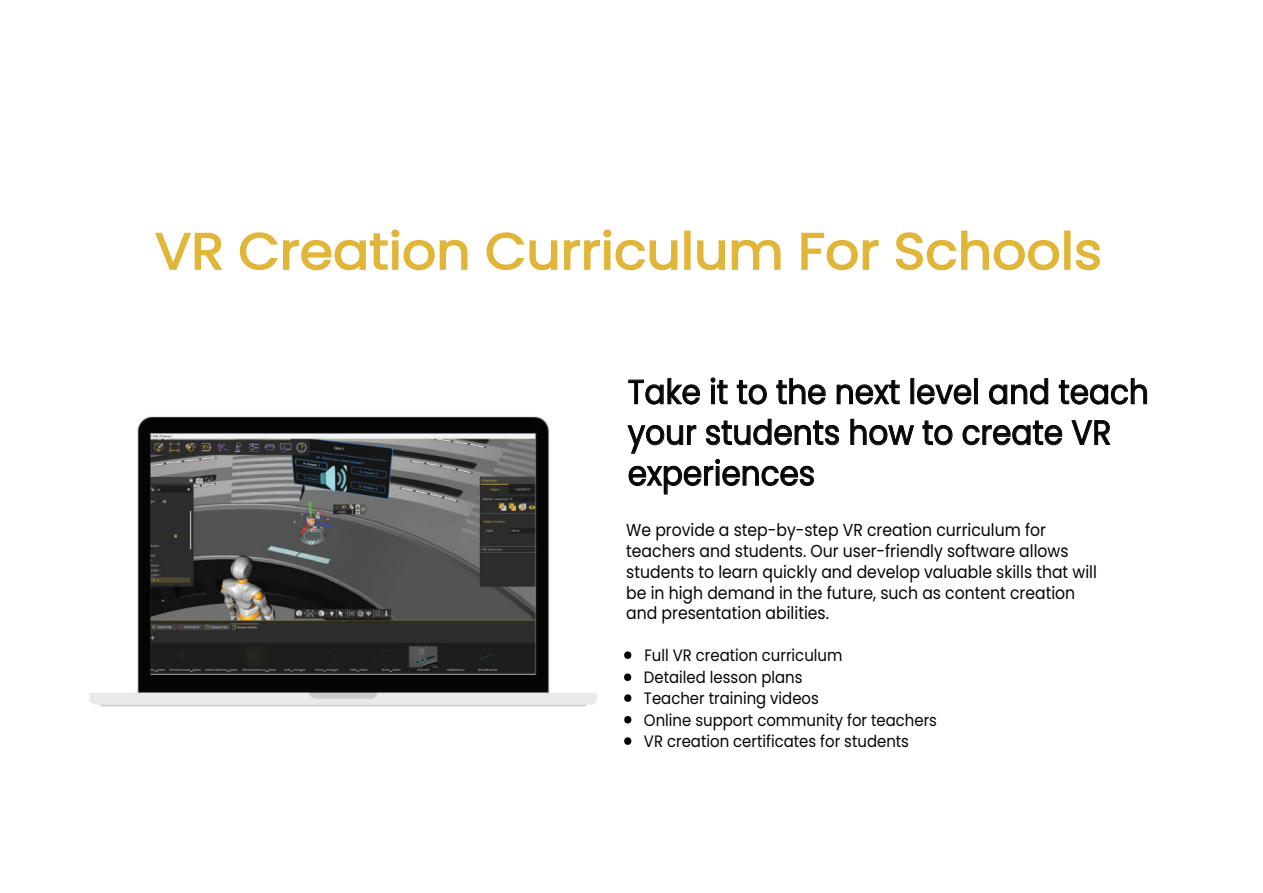
<style>
.page{position:relative;width:1263px;height:893px;background:#fff}
.page>*{position:absolute;margin:0;border:0;box-sizing:border-box;transform-origin:0 0}
.t1{font:51px "Poppins";color:#e1b638;scale:1.05 1}
.t2{font:33.9px/40.8px "Poppins";color:#040503;scale:.92 1}
.t3{font:17.25px/20.9px "Poppins";color:#040503;scale:.9 1}
.t4{font:16.5px/21.5px "Poppins";color:#040503;scale:.9 1}
</style>
<div class="page">
<svg style="left:155px;top:232px;width:68px;height:38px"></svg>
<svg style="left:239px;top:229px;width:229px;height:42px"></svg>
<svg style="left:486px;top:229px;width:192px;height:42px"></svg>
<div style="left:684px;top:231px;width:7px;height:39px;border:2px solid #e1b638"></div>
<svg style="left:697px;top:239px;width:84px;height:32px"></svg>
<svg style="left:801px;top:232px;width:78px;height:39px"></svg>
<svg style="left:896px;top:230px;width:164px;height:41px"></svg>
<div style="left:1064px;top:231px;width:6px;height:39px;border:2px solid #e1b638"></div>
<svg style="left:1075px;top:239px;width:25px;height:32px"></svg>
<svg style="left:628px;top:378px;width:72px;height:27px"></svg>
<svg style="left:710px;top:377px;width:18px;height:27px"></svg>
<svg style="left:736px;top:380px;width:31px;height:25px"></svg>
<svg style="left:776px;top:378px;width:50px;height:27px"></svg>
<svg style="left:836px;top:380px;width:64px;height:25px"></svg>
<svg style="left:917px;top:384px;width:55px;height:21px"></svg>
<div style="left:974px;top:378px;width:4px;height:26px;border:1px solid #040503"></div>
<svg style="left:989px;top:378px;width:59px;height:27px"></svg>
<svg style="left:1058px;top:378px;width:89px;height:27px"></svg>
<svg style="left:850px;top:419px;width:64px;height:27px"></svg>
<svg style="left:922px;top:420px;width:31px;height:26px"></svg>
<svg style="left:962px;top:420px;width:100px;height:26px"></svg>
<svg style="left:1071px;top:420px;width:39px;height:25px"></svg>
<svg style="left:627px;top:419px;width:212px;height:76px"></svg>
<img style="left:90px;top:416px;width:507px;height:291px">
<svg style="left:624px;top:651px;width:8px;height:8px"></svg>
<svg style="left:624px;top:673px;width:8px;height:8px"></svg>
<svg style="left:624px;top:694px;width:8px;height:8px"></svg>
<svg style="left:624px;top:716px;width:8px;height:7px"></svg>
<svg style="left:624px;top:737px;width:8px;height:8px"></svg>
<h1 class="t1" style="left:155px;top:222px;width:903px">VR Creation Curriculum For Schools</h1>
<h2 class="t2" style="left:628px;top:372px;width:568px">Take it to the next level and teach your students how to create VR experiences</h2>
<p class="t3" style="left:626px;top:520px;width:524px">We provide a step-by-step VR creation curriculum for teachers and students. Our user-friendly software allows students to learn quickly and develop valuable skills that will be in high demand in the future, such as content creation and presentation abilities.</p>
<p class="t4" style="left:644px;top:644px;width:327px">Full VR creation curriculum<br>Detailed lesson plans<br>Teacher training videos<br>Online support community for teachers<br>VR creation certificates for students</p>
</div>
